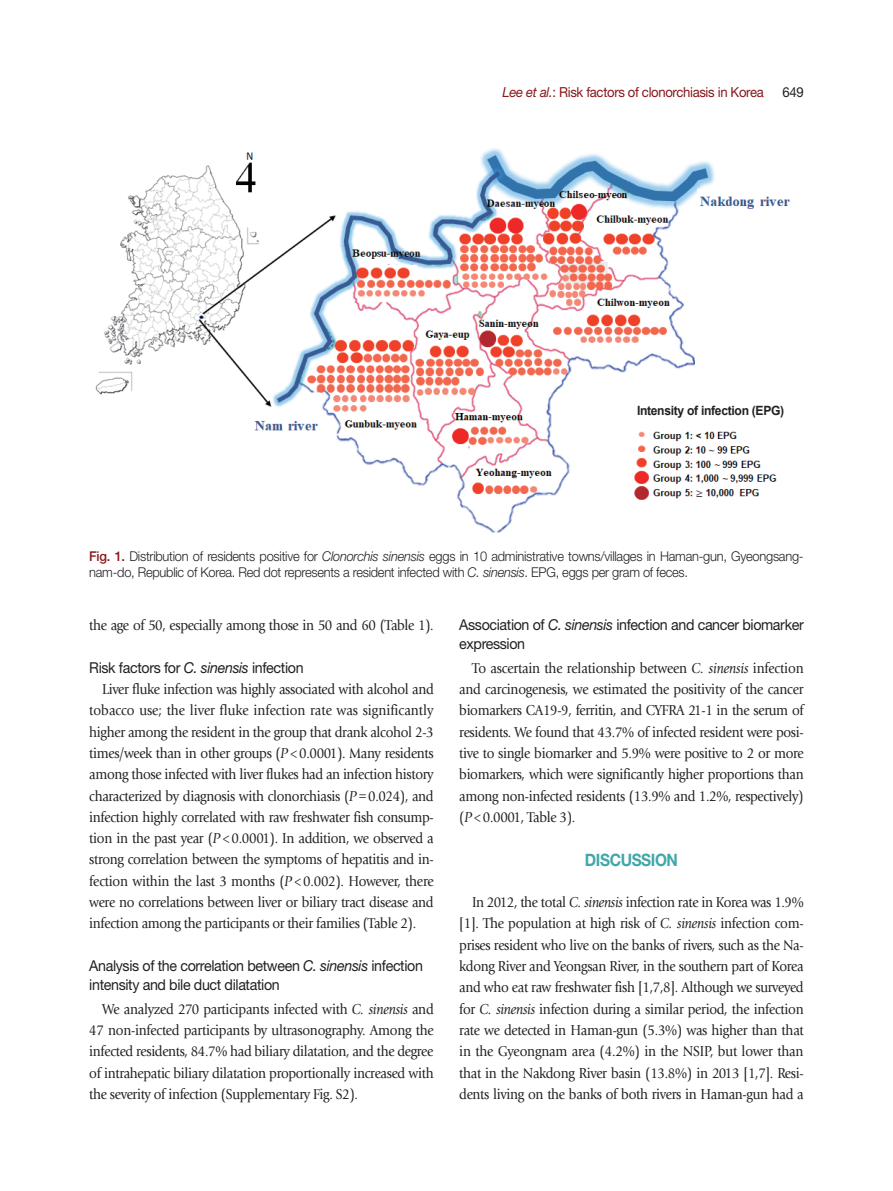
<style>
.page{position:relative;width:893px;height:1191px;background:#fff}
.page>*{position:absolute;margin:0;border:0;box-sizing:border-box;transform-origin:0 0}
.본문_대제목{font:700 17.1px "Helvetica Neue LT Std";letter-spacing:-.025em;color:#41a7a9;scale:.9 1}
.본문{font:15px/21.3px "Giovanni Std";letter-spacing:-.025em;color:#231f20;text-align:justify;scale:.9 1}
.본문_중제목{font:15px/19.2px "Helvetica Neue LT Std";letter-spacing:-.025em;color:#231f20;scale:.95 1}
.하시라{font:13.8px "Helvetica Neue LT Std";letter-spacing:-.025em;color:#88181b;scale:.95 1}
.하시라-2{font:13.8px "Helvetica Neue LT Std";color:#231f20;scale:.95 1}
.표_제목__그림_설명{font:300 13.5px/16.2px "Helvetica Neue LT Std";letter-spacing:-.02em;color:#231f20;scale:.95 1}
.t1{font:700 12.75px "Arial";letter-spacing:-.025em;color:#231f20;scale:.95 1}
.s1{font-style:italic}
.s2{font-weight:500;color:#88181b}
.s3{font-family:"Minion Pro"}
</style>
<div class="page">
<img style="left:95px;top:149px;width:695px;height:384px">
<p class="하시라" style="left:503px;top:83px;width:276px"><span class="s1">Lee et al.</span>: Risk factors of clonorchiasis in Korea</p>
<p class="하시라-2" style="left:782px;top:83px;width:24px">649</p>
<p class="t1" style="left:637px;top:402px;width:157px">Intensity of infection (EPG)</p>
<p class="표_제목__그림_설명" style="left:89px;top:548px;width:753px"><span class="s2">Fig. 1.</span> Distribution of residents positive for <span class="s1">Clonorchis sinensis</span> eggs in 10 administrative towns/villages in Haman-gun, Gyeongsang&shy;nam-do, Republic of Korea. Red dot represents a resident infected with <span class="s1">C. sinensis</span>. EPG, eggs per gram of feces.</p>
<p class="본문" style="left:89px;top:614px;width:384px">the age of 50, especially among those in 50 and 60 (Table 1).</p>
<p class="본문_중제목" style="left:89px;top:657px;width:227px">Risk factors for <span class="s1">C. sinensis</span> infection</p>
<p class="본문" style="left:89px;top:678px;width:384px;text-indent:13px">Liver fluke infection was highly associated with alcohol and tobacco use; the liver fluke infection rate was significantly higher among the resident in the group that drank alcohol 2-3 times/week than in other groups (<span class="s1">P</span> <span class="s3">&lt;</span>0.0001). Many residents among those infected with liver flukes had an infection history characterized by diagnosis with clonorchiasis (<span class="s1">P</span> <span class="s3">=</span>0.024), and infection highly correlated with raw freshwater fish consump&shy;tion in the past year (<span class="s1">P</span> <span class="s3">&lt;</span>0.0001). In addition, we observed a strong correlation between the symptoms of hepatitis and in&shy;fection within the last 3 months (<span class="s1">P</span> <span class="s3">&lt;</span>0.002). However, there were no correlations between liver or biliary tract disease and infection among the participants or their families (Table 2).</p>
<p class="본문_중제목" style="left:89px;top:956px;width:353px">Analysis of the correlation between <span class="s1">C. sinensis</span> infection intensity and bile duct dilatation</p>
<p class="본문" style="left:89px;top:998px;width:384px;text-indent:13px">We analyzed 270 participants infected with <span class="s1">C. sinensis</span> and 47 non-infected participants by ultrasonography. Among the infected residents, 84.7% had biliary dilatation, and the degree of intrahepatic biliary dilatation proportionally increased with the severity of infection (Supplementary Fig. S2).</p>
<p class="본문_중제목" style="left:459px;top:615px;width:364px">Association of <span class="s1">C. sinensis</span> infection and cancer biomarker expression</p>
<p class="본문" style="left:459px;top:657px;width:384px;text-indent:13px">To ascertain the relationship between <span class="s1">C. sinensis</span> infection and carcinogenesis, we estimated the positivity of the cancer biomarkers CA19-9, ferritin, and CYFRA 21-1 in the serum of residents. We found that 43.7% of infected resident were posi&shy;tive to single biomarker and 5.9% were positive to 2 or more biomarkers, which were significantly higher proportions than among non-infected residents (13.9% and 1.2%, respectively) (<span class="s1">P</span> <span class="s3">&lt;</span>0.0001, Table 3).</p>
<p class="본문_대제목" style="left:585px;top:849px;width:105px">DISCUSSION</p>
<p class="본문" style="left:459px;top:891px;width:384px;text-indent:13px">In 2012, the total <span class="s1">C. sinensis</span> infection rate in Korea was 1.9% [1]. The population at high risk of <span class="s1">C. sinensis</span> infection com&shy;prises resident who live on the banks of rivers, such as the Na&shy;kdong River and Yeongsan River, in the southern part of Korea and who eat raw freshwater fish [1,7,8]. Although we surveyed for <span class="s1">C. sinensis</span> infection during a similar period, the infection rate we detected in Haman-gun (5.3%) was higher than that in the Gyeongnam area (4.2%) in the NSIP, but lower than that in the Nakdong River basin (13.8%) in 2013 [1,7]. Resi&shy;dents living on the banks of both rivers in Haman-gun had a</p>
</div>
